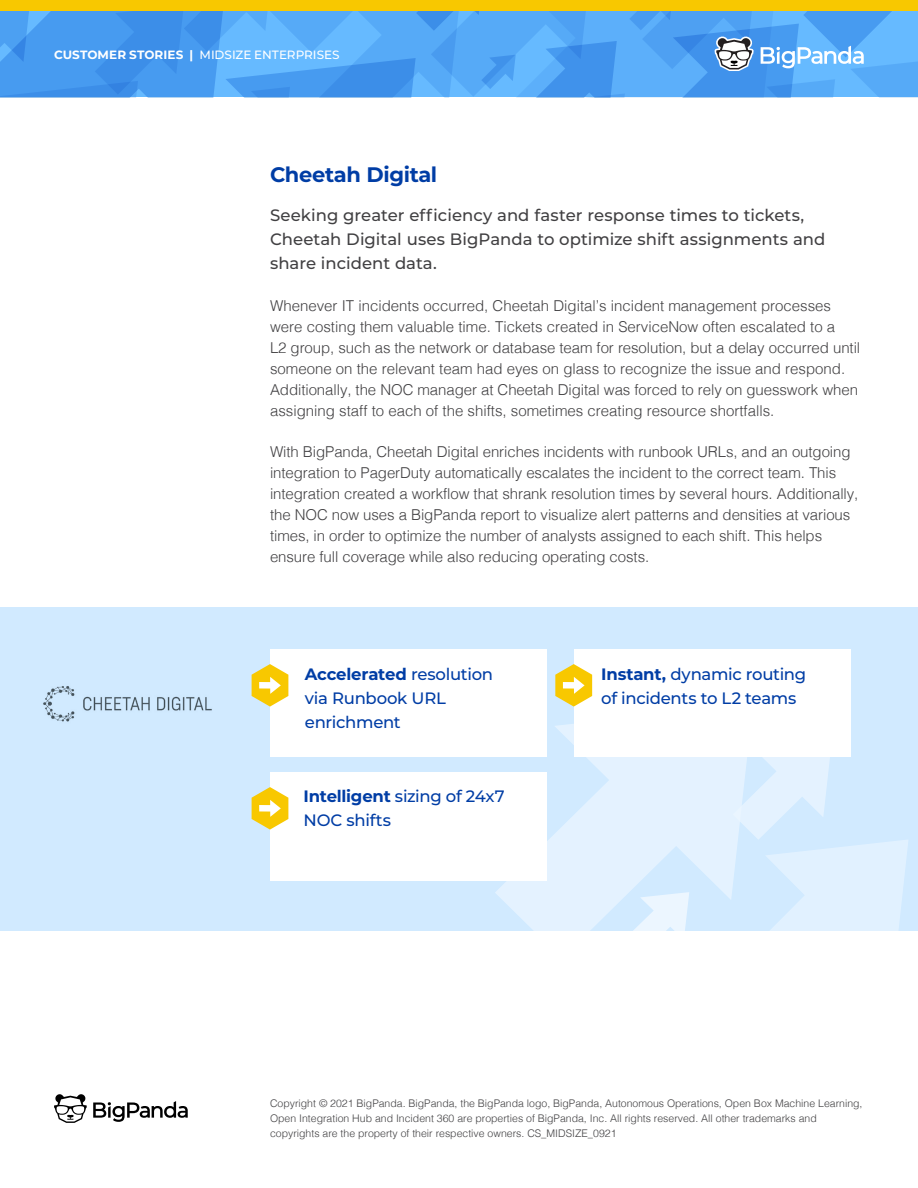
<style>
.page{position:relative;width:918px;height:1188px;background:#fff}
.page>*{position:absolute;margin:0;border:0;box-sizing:border-box;transform-origin:0 0}
.t1{font:700 21px "Montserrat";letter-spacing:-.02em;color:#003da5}
.t2{font:500 16.5px/24px "Montserrat";color:#414042}
.t3{font:500 16.5px/24px "Montserrat";letter-spacing:-.02em;color:#003da5}
.t4{font:300 15px/21px "Helvetica";letter-spacing:-.005em;color:#414042}
.t5{font:500 12px "Montserrat";color:#fff}
.t6{font:300 10.5px/15px "Helvetica";color:#414042}
.s1{font-weight:700}
</style>
<div class="page">
<svg style="left:0;top:11px;width:918px;height:86px;background:#53a4f3"></svg>
<div style="left:0;top:0;width:918px;height:11px;background:#f8c800"></div>
<div style="left:0;top:607px;width:918px;height:324px;background:#d1eaff"></div>
<svg style="left:495px;top:724px;width:227px;height:207px;fill:#e4f2ff"></svg>
<svg style="left:625px;top:892px;width:64px;height:39px"></svg>
<svg style="left:722px;top:742px;width:186px;height:189px"></svg>
<div style="left:270px;top:649px;width:277px;height:108px;background:#fff"></div>
<div style="left:574px;top:649px;width:276px;height:108px;background:#fff"></div>
<div style="left:270px;top:772px;width:277px;height:108px;background:#fff"></div>
<svg style="left:555px;top:664px;width:37px;height:43px"></svg>
<svg style="left:252px;top:664px;width:36px;height:43px"></svg>
<svg style="left:252px;top:787px;width:36px;height:43px"></svg>
<img style="left:43px;top:686px;width:169px;height:36px">
<svg style="left:54px;top:1095px;width:33px;height:28px"></svg>
<svg style="left:93px;top:1101px;width:95px;height:21px"></svg>
<p class="t5" style="left:54px;top:46px;width:287px"><span class="s1">CUSTOMER STORIES |</span> MIDSIZE ENTERPRISES</p>
<h1 class="t1" style="left:270px;top:160px;width:169px">Cheetah Digital</h1>
<p class="t2" style="left:270px;top:203px;width:557px">Seeking greater efficiency and faster response times to tickets,<br>Cheetah Digital uses BigPanda to optimize shift assignments and share incident data.</p>
<p class="t4" style="left:270px;top:294px;width:592px">Whenever IT incidents occurred, Cheetah Digital’s incident management processes were costing them valuable time. Tickets created in ServiceNow often escalated to a<br>L2 group, such as the network or database team for resolution, but a delay occurred until someone on the relevant team had eyes on glass to recognize the issue and respond.<br>Additionally, the NOC manager at Cheetah Digital was forced to rely on guesswork when assigning staff to each of the shifts, sometimes creating resource shortfalls.</p>
<p class="t4" style="left:270px;top:440px;width:590px">With BigPanda, Cheetah Digital enriches incidents with runbook URLs, and an outgoing integration to PagerDuty automatically escalates the incident to the correct team. This integration created a workflow that shrank resolution times by several hours. Additionally, the NOC now uses a BigPanda report to visualize alert patterns and densities at various times, in order to optimize the number of analysts assigned to each shift. This helps ensure full coverage while also reducing operating costs.</p>
<p class="t3" style="left:305px;top:662px;width:190px"><span class="s1">Accelerated</span> resolution via Runbook URL enrichment</p>
<p class="t3" style="left:303px;top:783px;width:203px"><span class="s1">Intelligent</span> sizing of 24x7<br>NOC shifts</p>
<p class="t3" style="left:601px;top:662px;width:207px"><span class="s1">Instant,</span> dynamic routing of incidents to L2 teams</p>
<p class="t6" style="left:270px;top:1095px;width:594px">Copyright © 2021 BigPanda. BigPanda, the BigPanda logo, BigPanda, Autonomous Operations, Open Box Machine Learning,<br>Open Integration Hub and Incident 360 are properties of BigPanda, Inc. All rights reserved. All other trademarks and copyrights are the property of their respective owners. CS_MIDSIZE_0921</p>
</div>
